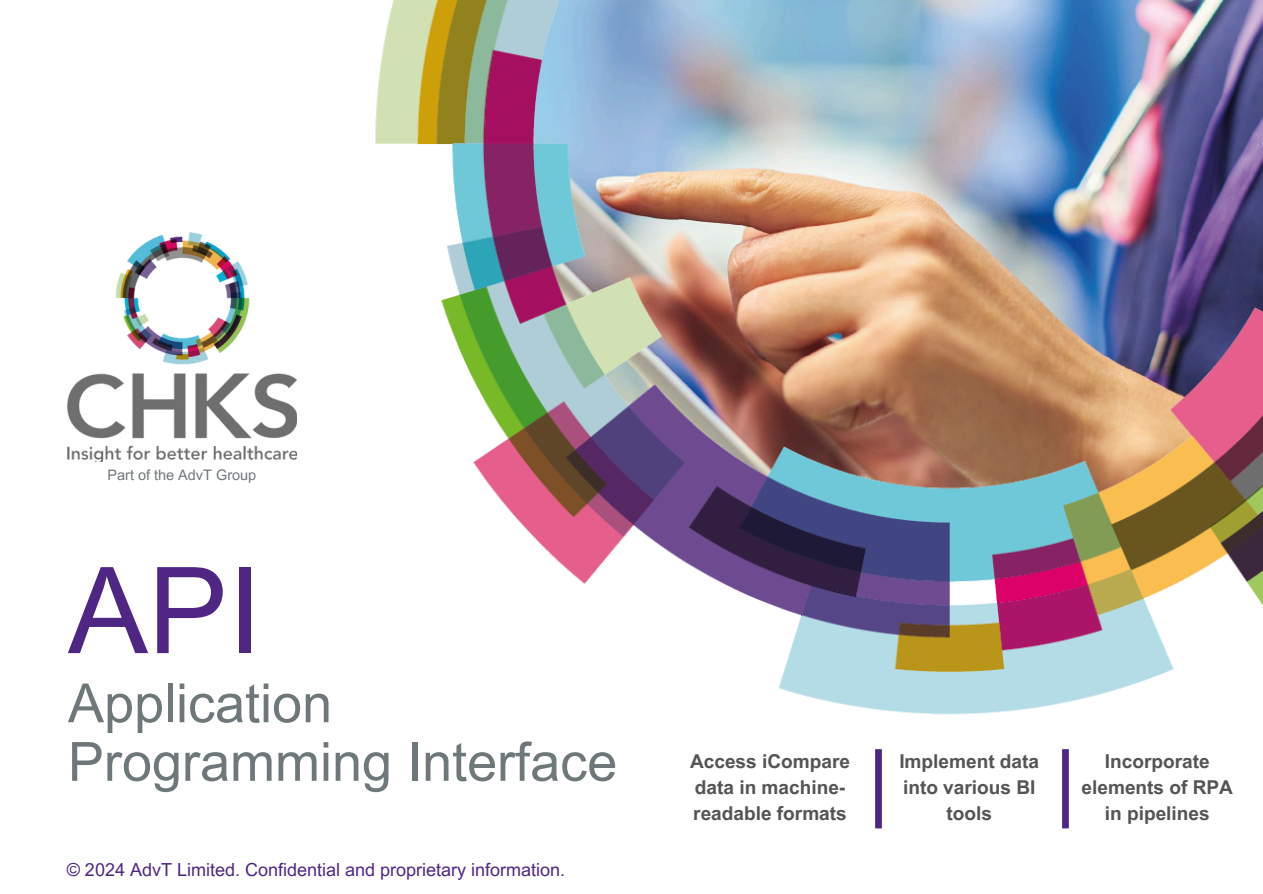
<style>
.page{position:relative;width:1263px;height:894px;background:#fff}
.page>*{position:absolute;margin:0;border:0;box-sizing:border-box;transform-origin:0 0}
.t1{font:120px "Arial MT Pro";color:#4f2683}
.t2{font:54px/58.5px "Arial MT Pro";color:#6e7779}
.t3{font:700 19.05px/26px "Arial MT Pro";color:#545454;text-align:center}
.t4{font:18px "Arial MT Pro";color:#4f2683}
.t5{font:14.4px "Arial MT Pro";color:#6e7779}
</style>
<div class="page">
<img style="left:68px;top:232px;width:228px;height:230px">
<div style="left:875px;top:749px;width:7px;height:79px;background:#4f2683"></div>
<div style="left:1062px;top:749px;width:7px;height:79px;background:#4f2683"></div>
<img style="left:375px;top:0;width:888px;height:715px">
<p class="t5" style="left:107px;top:469px;width:150px">Part of the AdvT Group</p>
<h1 class="t1" style="left:68px;top:565px;width:195px">API</h1>
<p class="t2" style="left:68px;top:680px;width:551px">Application<br>Programming Interface</p>
<h3 class="t4" style="left:67px;top:862px;width:500px">© 2024 AdvT Limited. Confidential and proprietary information.</h3>
<h2 class="t3" style="left:690px;top:750px;width:161px;text-align:left">Access iCompare data in machine&shy;readable formats</h2>
<h3 class="t3" style="left:899px;top:750px;width:141px">Implement data into various BI tools</h3>
<h3 class="t3" style="left:1081px;top:750px;width:153px">Incorporate elements of RPA in pipelines</h3>
</div>
